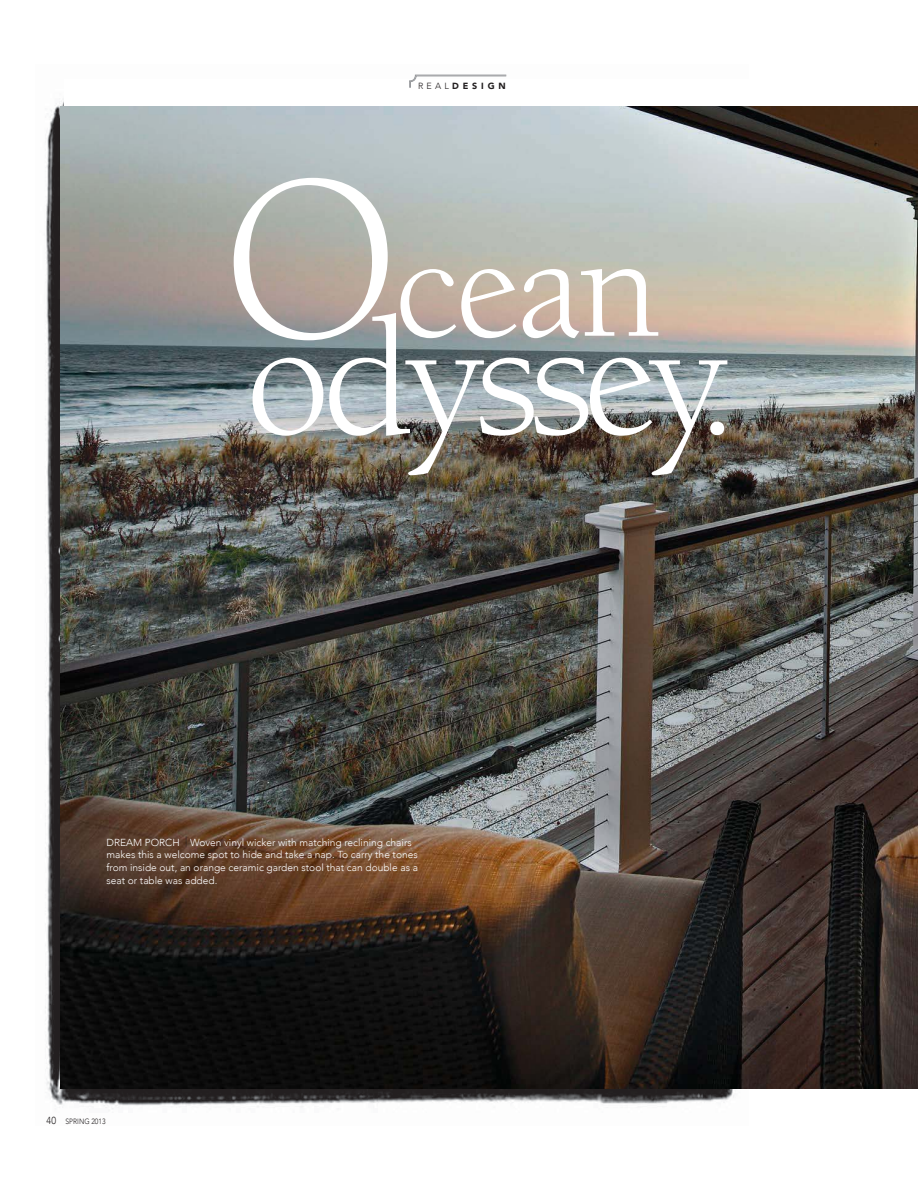
<style>
.page{position:relative;width:918px;height:1188px;background:#fff}
.page>*{position:absolute;margin:0;border:0;box-sizing:border-box;transform-origin:0 0}
.t1{font:170.4px "Berkeley";letter-spacing:-.05em;color:#fff}
.t2{font:150.9px "Berkeley";color:#fff}
.t3{font:300 10.2px/12.8px "Avenir";color:#fff}
.t4{font:900 8.85px "Avenir";letter-spacing:.43em;color:#231f20}
.t5{font:300 7.65px "Avenir";color:#231f20;scale:.89 1}
.s1{font-weight:300}
.s2{font-size:241.35px}
.s3{color:#231f20}
.s4{font-size:10.2px}
</style>
<div class="page">
<img style="left:45px;top:74px;width:689px;height:1035px">
<div style="left:64px;top:79px;width:722px;height:995px;background:#fff"></div>
<img style="left:61px;top:107px;width:857px;height:982px">
<svg style="left:409px;top:75px;width:98px;height:13px"></svg>
<p class="t4" style="left:418px;top:80px;width:89px"><span class="s1">REAL</span>DESIGN</p>
<h2 class="t2" style="left:221px;top:229px;width:441px"><span class="s2">O</span>cean</h2>
<h1 class="t1" style="left:245px;top:313px;width:495px">odyssey.</h1>
<p class="t3" style="left:106px;top:836px;width:313px">DREAM PORCH <span class="s3">|</span> Woven vinyl wicker with matching reclining chairs makes this a welcome spot to hide and take a nap. To carry the tones from inside out, an orange ceramic garden stool that can double as a seat or table was added.</p>
<p class="t5" style="left:47px;top:1117px;width:68px"><span class="s4">40</span> SPRING 2013</p>
</div>
